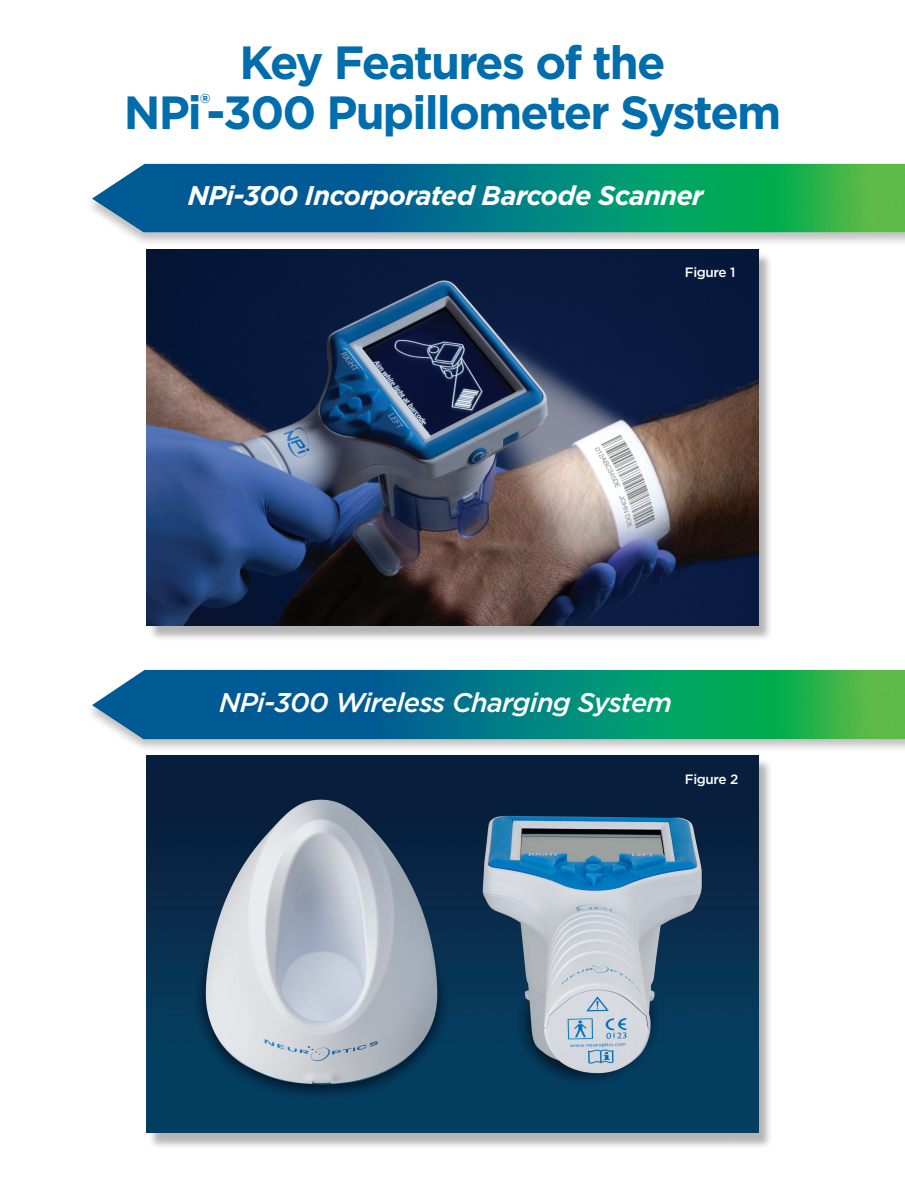
<style>
.page{position:relative;width:905px;height:1188px;background:#fff}
.page>*{position:absolute;margin:0;border:0;box-sizing:border-box;transform-origin:0 0}
.t1{font:700 46.5px/49.5px "Gotham";letter-spacing:-.04em;color:#006dac;text-align:center}
.t2{font:italic 700 27px "Gotham";letter-spacing:-.025em;color:#fff}
.t3{font:italic 500 27px "Gotham";letter-spacing:-.025em;color:#fff}
.t4{font:500 13.5px "Gotham";letter-spacing:-.025em;color:#fff}
</style>
<div class="page">
<div style="left:148px;top:252px;width:624px;height:390px;background:#231f20;opacity:.33"></div>
<img style="left:147px;top:249px;width:611px;height:376px">
<div style="left:148px;top:759px;width:624px;height:390px;background:#231f20;opacity:.33"></div>
<img style="left:147px;top:755px;width:611px;height:378px">
<img style="left:91px;top:163px;width:813px;height:80px">
<img style="left:91px;top:669px;width:813px;height:80px">
<p class="t1" style="left:124px;top:38px;width:659px">Key Features of the<br>NPi<sup>®</sup>-300 Pupillometer System</p>
<p class="t2" style="left:188px;top:178px;width:517px">NPi-300 Incorporated Barcode Scanner</p>
<p class="t4" style="left:684px;top:264px;width:52px">Figure 1</p>
<p class="t3" style="left:219px;top:684px;width:454px">NPi-300 Wireless Charging System</p>
<p class="t4" style="left:684px;top:770px;width:55px">Figure 2</p>
</div>
